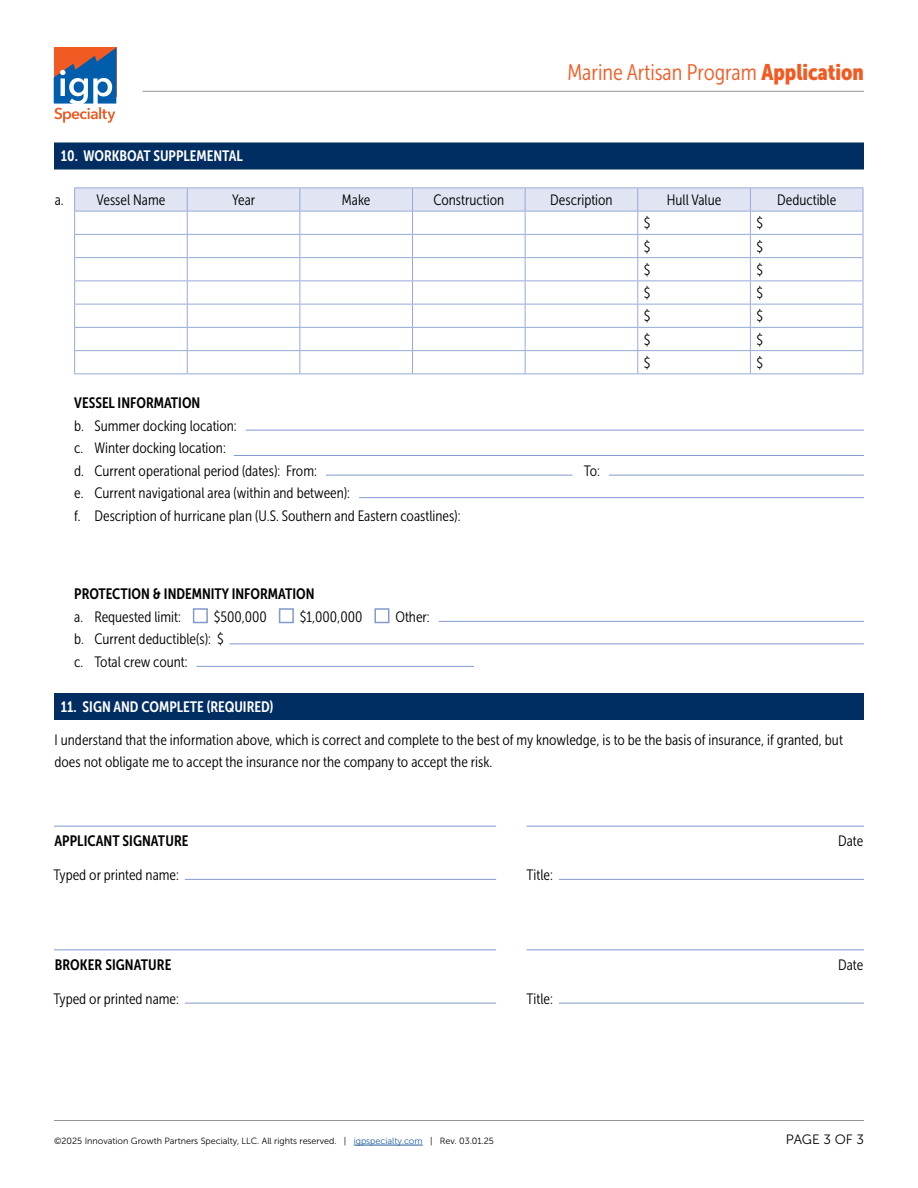
<style>
.page{position:relative;width:918px;height:1188px;background:#fff}
.page>*{position:absolute;margin:0;border:0;box-sizing:border-box;transform-origin:0 0}
.t1{font:22.5px "Museo Sans Cond 300";color:#f15a22}
.t2{font:15px/22.5px "Museo Sans Cond 300";color:#000}
.t3{font:15px "Museo Sans Cond 700";color:#000}
.t4{font:15px "Museo Sans Cond 700";color:#fff}
.t5{font:13.5px "Museo Sans 300";letter-spacing:-.005em;color:#000}
.t6{font:9px "Museo Sans 300";color:#000}
.s1{font-family:"Museo Sans Cond 900"}
.s2{color:#215e9e}
</style>
<div class="page">
<hr style="left:54px;top:1120px;width:810px;height:1px;background:#939598">
<hr style="left:354px;top:1145px;width:69px;height:1px;background:#215e9e">
<hr style="left:143px;top:91px;width:721px;height:1px;background:#939598">
<svg style="left:54px;top:48px;width:62px;height:75px"></svg>
<div style="left:54px;top:150px;width:810px;height:15px;background:#002d62"></div>
<div style="left:54px;top:160px;width:810px;height:10px;background:#002d62"></div>
<div style="left:54px;top:142px;width:810px;height:16px;background:#002d62"></div>
<div style="left:54px;top:700px;width:810px;height:16px;background:#002d62"></div>
<div style="left:54px;top:711px;width:810px;height:9px;background:#002d62"></div>
<div style="left:54px;top:693px;width:810px;height:15px;background:#002d62"></div>
<hr style="left:74px;top:374px;width:113px;height:1px;background:#97aad7">
<hr style="left:187px;top:374px;width:113px;height:1px;background:#97aad7">
<hr style="left:300px;top:374px;width:113px;height:1px;background:#97aad7">
<hr style="left:413px;top:374px;width:112px;height:1px;background:#97aad7">
<hr style="left:525px;top:374px;width:113px;height:1px;background:#97aad7">
<hr style="left:638px;top:374px;width:112px;height:1px;background:#97aad7">
<hr style="left:750px;top:374px;width:113px;height:1px;background:#97aad7">
<svg style="left:74px;top:188px;width:790px;height:186px"></svg>
<hr style="left:750px;top:211px;width:113px;height:1px;background:#97aad7">
<hr style="left:246px;top:430px;width:618px;height:1px;background:#829acf">
<hr style="left:234px;top:455px;width:630px;height:1px;background:#829acf">
<hr style="left:326px;top:475px;width:246px;height:1px;background:#829acf">
<hr style="left:609px;top:475px;width:255px;height:1px;background:#829acf">
<hr style="left:359px;top:497px;width:505px;height:1px;background:#829acf">
<div style="left:193px;top:608px;width:15px;height:15px;border:2px solid #829acf"></div>
<div style="left:279px;top:608px;width:15px;height:15px;border:2px solid #829acf"></div>
<div style="left:374px;top:608px;width:15px;height:15px;border:2px solid #829acf"></div>
<hr style="left:439px;top:621px;width:425px;height:1px;background:#829acf">
<hr style="left:230px;top:644px;width:634px;height:1px;background:#829acf">
<hr style="left:197px;top:666px;width:277px;height:1px;background:#829acf">
<hr style="left:54px;top:826px;width:442px;height:1px;background:#829acf">
<hr style="left:526px;top:826px;width:338px;height:1px;background:#829acf">
<hr style="left:185px;top:879px;width:311px;height:1px;background:#829acf">
<hr style="left:559px;top:879px;width:305px;height:1px;background:#829acf">
<hr style="left:54px;top:950px;width:442px;height:1px;background:#829acf">
<hr style="left:526px;top:950px;width:338px;height:1px;background:#829acf">
<hr style="left:185px;top:1003px;width:311px;height:1px;background:#829acf">
<hr style="left:559px;top:1003px;width:305px;height:1px;background:#829acf">
<h1 class="t1" style="left:567px;top:60px;width:298px">Marine Artisan Program <span class="s1">Application</span></h1>
<p class="t4" style="left:61px;top:148px;width:184px">10. WORKBOAT SUPPLEMENTAL</p>
<p class="t2" style="left:55px;top:189px;width:112px">a. Vessel Name</p>
<p class="t2" style="left:232px;top:189px;width:25px">Year</p>
<p class="t2" style="left:342px;top:189px;width:30px">Make</p>
<p class="t2" style="left:433px;top:189px;width:72px">Construction</p>
<p class="t2" style="left:550px;top:189px;width:64px">Description</p>
<p class="t2" style="left:667px;top:189px;width:56px">Hull Value</p>
<p class="t2" style="left:777px;top:189px;width:61px">Deductible</p>
<p class="t2" style="left:644px;top:212px;width:8px">$</p>
<p class="t2" style="left:756px;top:212px;width:8px">$</p>
<p class="t2" style="left:644px;top:235px;width:8px">$</p>
<p class="t2" style="left:756px;top:235px;width:8px">$</p>
<p class="t2" style="left:644px;top:259px;width:8px">$</p>
<p class="t2" style="left:756px;top:259px;width:8px">$</p>
<p class="t2" style="left:644px;top:282px;width:8px">$</p>
<p class="t2" style="left:756px;top:282px;width:8px">$</p>
<p class="t2" style="left:644px;top:305px;width:8px">$</p>
<p class="t2" style="left:756px;top:305px;width:8px">$</p>
<p class="t2" style="left:644px;top:328px;width:8px">$</p>
<p class="t2" style="left:756px;top:328px;width:8px">$</p>
<p class="t2" style="left:644px;top:352px;width:8px">$</p>
<p class="t2" style="left:756px;top:352px;width:8px">$</p>
<p class="t3" style="left:74px;top:394px;width:128px">VESSEL INFORMATION</p>
<p class="t2" style="left:74px;top:414px;width:244px">b. Summer docking location:<br>c. Winter docking location:<br>d. Current operational period (dates): From:</p>
<p class="t2" style="left:584px;top:459px;width:18px">To:</p>
<p class="t2" style="left:74px;top:482px;width:388px">e. Current navigational area (within and between):<br>f. Description of hurricane plan (U.S. Southern and Eastern coastlines):</p>
<p class="t3" style="left:74px;top:586px;width:242px">PROTECTION &amp; INDEMNITY INFORMATION</p>
<p class="t2" style="left:74px;top:605px;width:108px">a. Requested limit:</p>
<p class="t2" style="left:214px;top:605px;width:55px">$500,000</p>
<p class="t2" style="left:300px;top:605px;width:64px">$1,000,000</p>
<p class="t2" style="left:395px;top:605px;width:36px">Other:</p>
<p class="t2" style="left:74px;top:628px;width:151px">b. Current deductible(s): $ c. Total crew count:</p>
<p class="t4" style="left:61px;top:698px;width:214px">11. SIGN AND COMPLETE (REQUIRED)</p>
<p class="t2" style="left:55px;top:728px;width:790px">I understand that the information above, which is correct and complete to the best of my knowledge, is to be the basis of insurance, if granted, but does not obligate me to accept the insurance nor the company to accept the risk.</p>
<p class="t3" style="left:54px;top:832px;width:135px">APPLICANT SIGNATURE</p>
<p class="t2" style="left:838px;top:830px;width:27px">Date</p>
<p class="t2" style="left:53px;top:863px;width:127px">Typed or printed name:</p>
<p class="t2" style="left:526px;top:863px;width:28px">Title:</p>
<p class="t3" style="left:55px;top:956px;width:118px">BROKER SIGNATURE</p>
<p class="t2" style="left:838px;top:953px;width:27px">Date</p>
<p class="t2" style="left:53px;top:987px;width:127px">Typed or printed name:</p>
<p class="t2" style="left:526px;top:987px;width:28px">Title:</p>
<p class="t6" style="left:54px;top:1136px;width:441px">©2025 Innovation Growth Partners Specialty, LLC. All rights reserved. | <span class="s2">igpspecialty.com</span> | Rev. 03.01.25</p>
<p class="t5" style="left:786px;top:1132px;width:80px">PAGE 3 OF 3</p>
</div>
